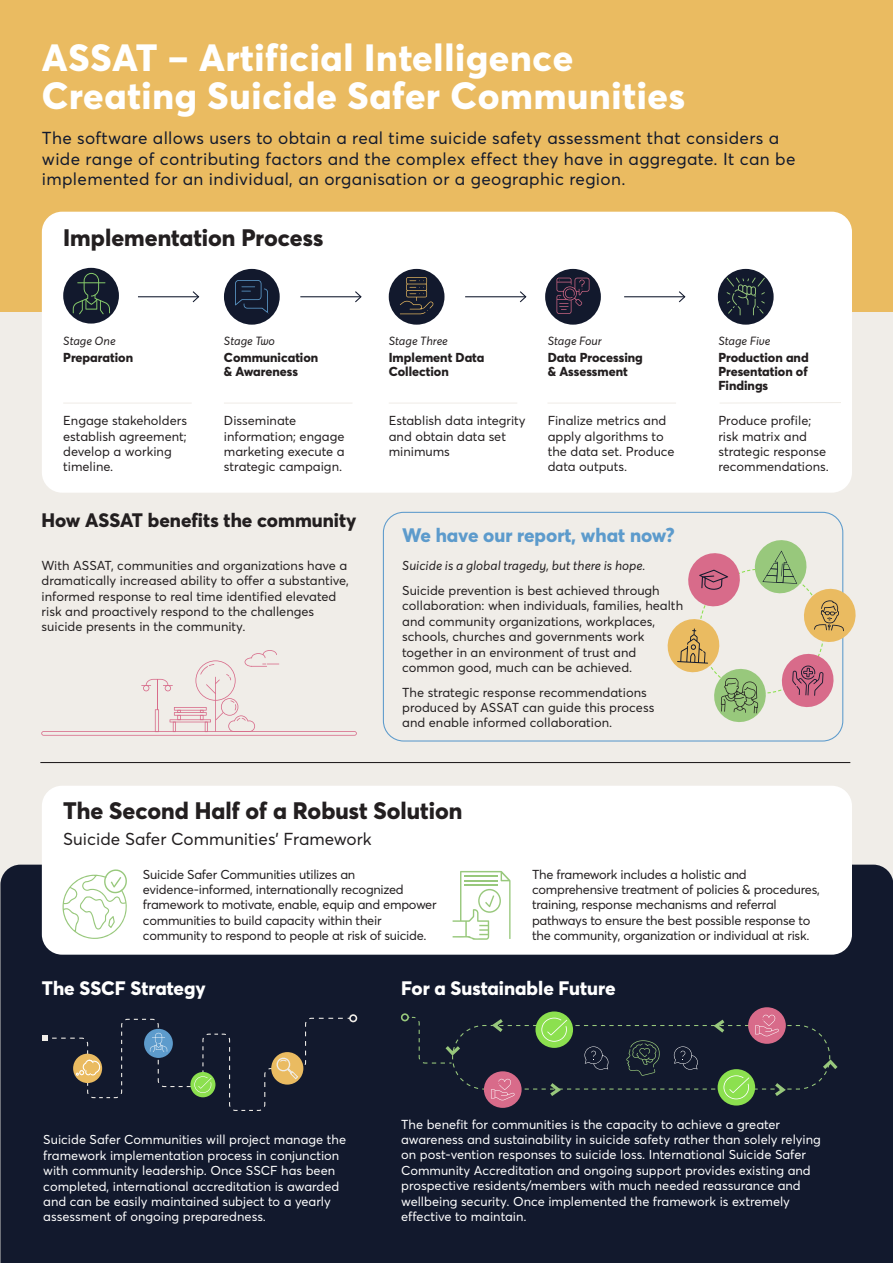
<style>
.page{position:relative;width:893px;height:1263px;background:#fff}
.page>*{position:absolute;margin:0;border:0;box-sizing:border-box;transform-origin:0 0}
.t1{font:800 37.5px/38.1px "Averta";letter-spacing:.02em;color:#fff}
.t2{font:800 23.55px "Averta";color:#231f20}
.t3{font:800 19.2px "Averta";color:#fff}
.t4{font:800 19.2px "Averta";color:#231f20}
.t5{font:800 19.2px "Averta";color:#5d9bcc}
.t6{font:17.1px/20.5px "Averta";letter-spacing:.02em;color:#12192d}
.t7{font:17.1px "Averta";color:#231f20}
.t8{font:12.9px/15.5px "Averta";color:#231f20}
.t9{font:12.9px/15.5px "Averta";color:#fff}
.t10{font:12.9px/15.5px "Averta";letter-spacing:-.02em;color:#231f20}
.t11{font:800 12.9px "Averta";color:#231f20}
.t12{font:italic 12.9px "Averta";color:#231f20}
.t13{font:italic 11.7px "Averta";color:#231f20}
</style>
<div class="page">
<div style="left:0;top:0;width:893px;height:327px;background:#eabb61"></div>
<div style="left:0;top:313px;width:893px;height:950px;background:#f0ede8"></div>
<div style="left:0;top:865px;width:893px;height:398px;background:#12192d"></div>
<div style="left:42px;top:786px;width:810px;height:169px;background:#fff;border-radius:20px"></div>
<svg style="left:453px;top:871px;width:57px;height:69px"></svg>
<svg style="left:63px;top:869px;width:64px;height:70px"></svg>
<div style="left:349px;top:1014px;width:8px;height:8px;border:2px solid #f0ede8;border-radius:50%"></div>
<div style="left:383px;top:512px;width:460px;height:229px;border:1px solid #5d9bcc;border-radius:20px"></div>
<svg style="left:667px;top:537px;width:189px;height:188px"></svg>
<hr style="left:40px;top:762px;width:810px;height:1px;background:#231f20">
<div style="left:401px;top:1013px;width:8px;height:8px;border:2px solid #98c87c;border-radius:50%"></div>
<div style="left:484px;top:1071px;width:38px;height:37px;background:#d86b8a;border-radius:50%"></div>
<div style="left:748px;top:1007px;width:38px;height:37px;background:#d86b8a;border-radius:50%"></div>
<div style="left:42px;top:212px;width:810px;height:281px;background:#fff;border-radius:20px"></div>
<hr style="left:389px;top:402px;width:128px;height:2px;background:#f0ede8">
<hr style="left:224px;top:402px;width:128px;height:2px;background:#f0ede8">
<hr style="left:63px;top:402px;width:129px;height:2px;background:#f0ede8">
<hr style="left:547px;top:402px;width:129px;height:2px;background:#f0ede8">
<svg style="left:720px;top:402px;width:121px;height:2px"></svg>
<hr style="left:138px;top:296px;width:61px;height:1px;background:#12192d">
<svg style="left:191px;top:291px;width:9px;height:12px"></svg>
<hr style="left:300px;top:296px;width:61px;height:1px;background:#12192d">
<svg style="left:354px;top:291px;width:8px;height:12px"></svg>
<hr style="left:465px;top:296px;width:61px;height:1px;background:#12192d">
<svg style="left:519px;top:291px;width:8px;height:12px"></svg>
<hr style="left:624px;top:296px;width:61px;height:1px;background:#12192d">
<svg style="left:678px;top:291px;width:8px;height:12px"></svg>
<div style="left:63px;top:268px;width:56px;height:56px;background:#12192d;border-radius:50%"></div>
<svg style="left:73px;top:273px;width:37px;height:41px"></svg>
<div style="left:224px;top:269px;width:56px;height:56px;background:#12192d;border-radius:50%"></div>
<svg style="left:235px;top:280px;width:34px;height:34px"></svg>
<div style="left:389px;top:269px;width:55px;height:56px;background:#12192d;border-radius:50%"></div>
<svg style="left:400px;top:277px;width:34px;height:37px"></svg>
<div style="left:545px;top:269px;width:56px;height:56px;background:#12192d;border-radius:50%"></div>
<svg style="left:556px;top:278px;width:33px;height:36px"></svg>
<div style="left:718px;top:269px;width:56px;height:56px;background:#12192d;border-radius:50%"></div>
<svg style="left:727px;top:278px;width:38px;height:37px"></svg>
<svg style="left:41px;top:650px;width:316px;height:86px"></svg>
<svg style="left:535px;top:1011px;width:38px;height:37px"></svg>
<div style="left:718px;top:1069px;width:37px;height:36px;background:#8ce04f;border-radius:50%"></div>
<svg style="left:407px;top:1015px;width:434px;height:85px;background:#262c36"></svg>
<svg style="left:42px;top:1017px;width:309px;height:94px;background:#242a37"></svg>
<p class="t1" style="left:42px;top:38px;width:645px">ASSAT – Artificial Intelligence<br>Creating Suicide Safer Communities</p>
<p class="t6" style="left:42px;top:128px;width:755px">The software allows users to obtain a real time suicide safety assessment that considers a wide range of contributing factors and the complex effect they have in aggregate. It can be implemented for an individual, an organisation or a geographic region.</p>
<p class="t2" style="left:63px;top:223px;width:262px">Implementation Process</p>
<p class="t13" style="left:63px;top:333px;width:54px">Stage One</p>
<p class="t13" style="left:224px;top:333px;width:53px">Stage Two</p>
<p class="t13" style="left:389px;top:333px;width:61px">Stage Three</p>
<p class="t13" style="left:548px;top:333px;width:56px">Stage Four</p>
<p class="t13" style="left:718px;top:333px;width:54px">Stage Five</p>
<p class="t11" style="left:63px;top:349px;width:71px">Preparation</p>
<p class="t11" style="left:224px;top:349px;width:96px">Communication</p>
<p class="t11" style="left:224px;top:363px;width:76px">&amp; Awareness</p>
<p class="t11" style="left:389px;top:349px;width:97px">Implement Data</p>
<p class="t11" style="left:389px;top:363px;width:62px">Collection</p>
<p class="t11" style="left:718px;top:349px;width:92px">Production and</p>
<p class="t11" style="left:718px;top:363px;width:91px">Presentation of</p>
<p class="t11" style="left:718px;top:377px;width:51px">Findings</p>
<p class="t11" style="left:548px;top:349px;width:97px">Data Processing</p>
<p class="t11" style="left:548px;top:363px;width:82px">&amp; Assessment</p>
<p class="t8" style="left:63px;top:413px;width:125px">Engage stakeholders establish agreement; develop a working timeline.</p>
<p class="t8" style="left:224px;top:413px;width:122px">Disseminate information; engage marketing execute a strategic campaign.</p>
<p class="t8" style="left:389px;top:413px;width:138px">Establish data integrity and obtain data set minimums</p>
<p class="t8" style="left:548px;top:413px;width:128px">Finalize metrics and apply algorithms to the data set. Produce data outputs.</p>
<p class="t8" style="left:718px;top:413px;width:112px">Produce profile; risk matrix and strategic response recommendations.</p>
<p class="t4" style="left:42px;top:508px;width:316px">How ASSAT benefits the community</p>
<p class="t8" style="left:42px;top:557px;width:309px">With ASSAT, communities and organizations have a dramatically increased ability to offer a substantive, informed response to real time identified elevated risk and proactively respond to the challenges suicide presents in the community.</p>
<p class="t5" style="left:402px;top:523px;width:274px">We have our report, what now?</p>
<p class="t12" style="left:402px;top:558px;width:245px">Suicide is a global tragedy, but there is hope.</p>
<p class="t8" style="left:402px;top:583px;width:282px">Suicide prevention is best achieved through collaboration: when individuals, families, health and community organizations, workplaces, schools, churches and governments work together in an environment of trust and common good, much can be achieved.</p>
<p class="t8" style="left:402px;top:684px;width:254px">The strategic response recommendations produced by ASSAT can guide this process and enable informed collaboration.</p>
<p class="t2" style="left:63px;top:796px;width:401px">The Second Half of a Robust Solution</p>
<p class="t7" style="left:63px;top:828px;width:310px">Suicide Safer Communities’ Framework</p>
<p class="t10" style="left:143px;top:866px;width:295px">Suicide Safer Communities utilizes an evidence-informed, internationally recognized framework to motivate, enable, equip and empower communities to build capacity within their community to respond to people at risk of suicide.</p>
<p class="t10" style="left:532px;top:866px;width:289px">The framework includes a holistic and comprehensive treatment of policies &amp; procedures, training, response mechanisms and referral pathways to ensure the best possible response to the community, organization or individual at risk.</p>
<p class="t3" style="left:42px;top:976px;width:165px">The SSCF Strategy</p>
<p class="t3" style="left:401px;top:976px;width:216px">For a Sustainable Future</p>
<p class="t9" style="left:43px;top:1132px;width:304px">Suicide Safer Communities will project manage the framework implementation process in conjunction with community leadership. Once SSCF has been completed, international accreditation is awarded and can be easily maintained subject to a yearly assessment of ongoing preparedness.</p>
<p class="t9" style="left:401px;top:1116px;width:421px">The benefit for communities is the capacity to achieve a greater awareness and sustainability in suicide safety rather than solely relying on post-vention responses to suicide loss. International Suicide Safer Community Accreditation and ongoing support provides existing and prospective residents/members with much needed reassurance and wellbeing security. Once implemented the framework is extremely effective to maintain.</p>
</div>
